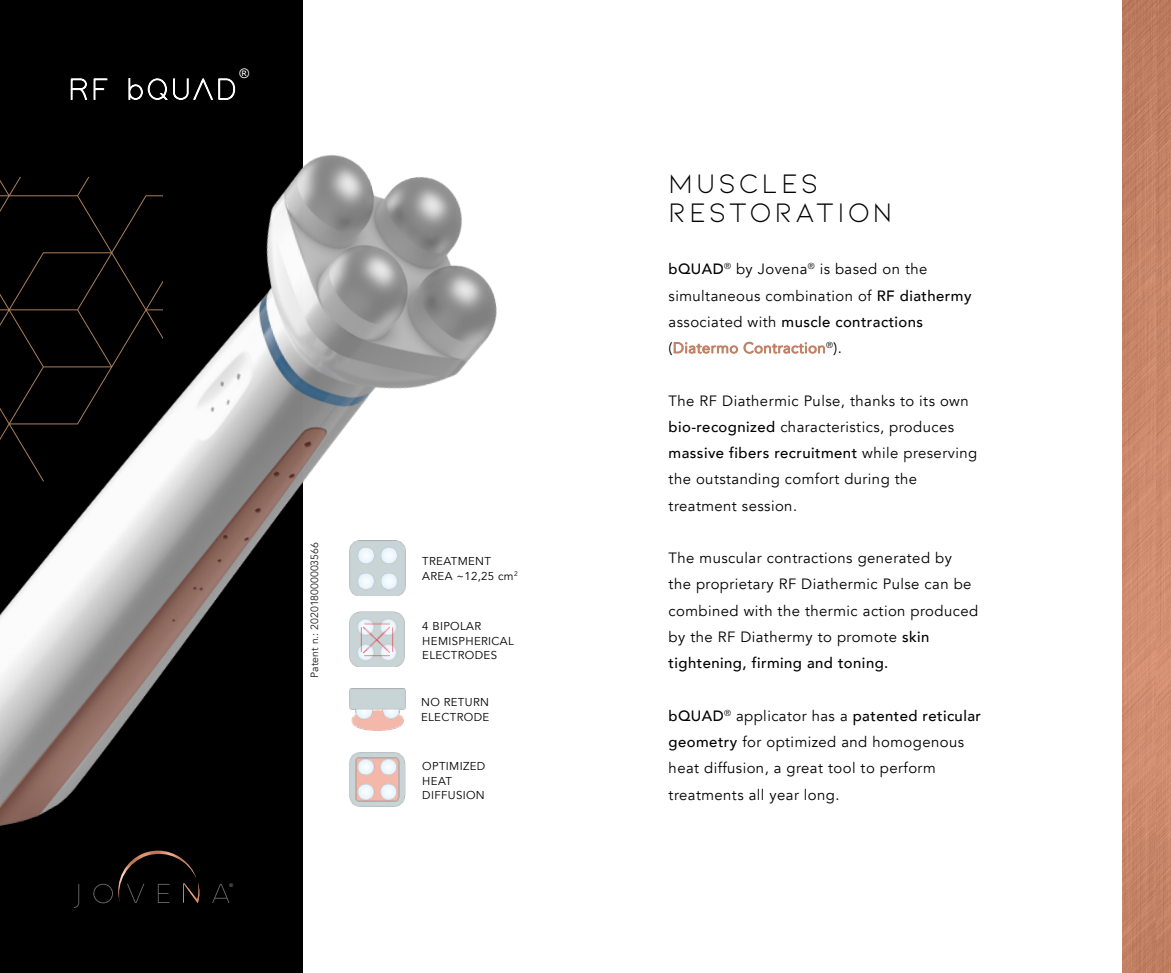
<style>
.page{position:relative;width:1171px;height:973px;background:#fff}
.page>*{position:absolute;margin:0;border:0;box-sizing:border-box;transform-origin:0 0}
.t1{font:28.53px/29.6px "Kiona";letter-spacing:.11em;color:#000}
.t2{font:14.88px/26.2px "Avenir";letter-spacing:.03em;color:#000}
.t3{font:13.12px "Arial";color:#fff}
.t4{font:11.38px/14.7px "Avenir";letter-spacing:.03em;color:#000}
.t5{font:10.5px "Avenir";color:#231f20}
.t6{font:5.08px "Arial";color:#939598}
.s1{font-weight:500}
</style>
<div class="page">
<div style="left:0;top:0;width:303px;height:972px;background:#000"></div>
<svg style="left:70px;top:78px;width:38px;height:5px"></svg>
<svg style="left:128px;top:78px;width:106px;height:5px"></svg>
<img style="left:0;top:83px;width:497px;height:743px">
<svg style="left:673px;top:341px;width:152px;height:13px"></svg>
<img style="left:183px;top:882px;width:17px;height:21px">
<svg style="left:75px;top:884px;width:4px;height:23px"></svg>
<svg style="left:93px;top:883px;width:20px;height:20px"></svg>
<svg style="left:212px;top:883px;width:17px;height:19px"></svg>
<img style="left:118px;top:850px;width:79px;height:52px">
<img style="left:350px;top:611px;width:55px;height:55px">
<svg style="left:0;top:177px;width:163px;height:361px"></svg>
<img style="left:350px;top:687px;width:56px;height:43px">
<img style="left:350px;top:751px;width:55px;height:55px">
<img style="left:350px;top:539px;width:56px;height:56px">
<img style="left:1122px;top:0;width:49px;height:972px">
<p class="t3" style="left:239px;top:64px;width:11px">®</p>
<p class="t5" style="left:308px;top:677px;width:137px;rotate:-90deg">Patent n.: 202018000003566</p>
<p class="t6" style="left:230px;top:881px;width:5px">®</p>
<p class="t4" style="left:422px;top:554px;width:97px">TREATMENT<br>AREA ~12,25 cm<sup>2</sup></p>
<p class="t4" style="left:422px;top:618px;width:93px">4 BIPOLAR<br>HEMISPHERICAL<br>ELECTRODES</p>
<p class="t4" style="left:421px;top:695px;width:70px">NO RETURN<br>ELECTRODE</p>
<p class="t4" style="left:422px;top:758px;width:65px">OPTIMIZED<br>HEAT<br>DIFFUSION</p>
<h1 class="t1" style="left:668px;top:168px;width:225px">MUSCLES<br>RESTORATION</h1>
<p class="t2" style="left:668px;top:256px;width:304px"><span class="s1">bQUAD</span><sup>®</sup> by Jovena<sup>®</sup> is based on the simultaneous combination of <span class="s1">RF diathermy </span>associated with <span class="s1">muscle contractions</span></p>
<p class="t2" style="left:668px;top:387px;width:310px">The RF Diathermic Pulse, thanks to its own <span class="s1">bio-recognized</span> characteristics, produces <span class="s1">massive fibers recruitment</span> while preserving the outstanding comfort during the treatment session.</p>
<p class="t2" style="left:668px;top:545px;width:311px">The muscular contractions generated by<br>the proprietary RF Diathermic Pulse can be combined with the thermic action produced by the RF Diathermy to promote <span class="s1">skin tightening, firming and toning.</span></p>
<p class="t2" style="left:668px;top:702px;width:314px"><span class="s1">bQUAD</span><sup>®</sup> applicator has a <span class="s1">patented reticular geometry</span> for optimized and homogenous heat diffusion, a great tool to perform treatments all year long.</p>
</div>
